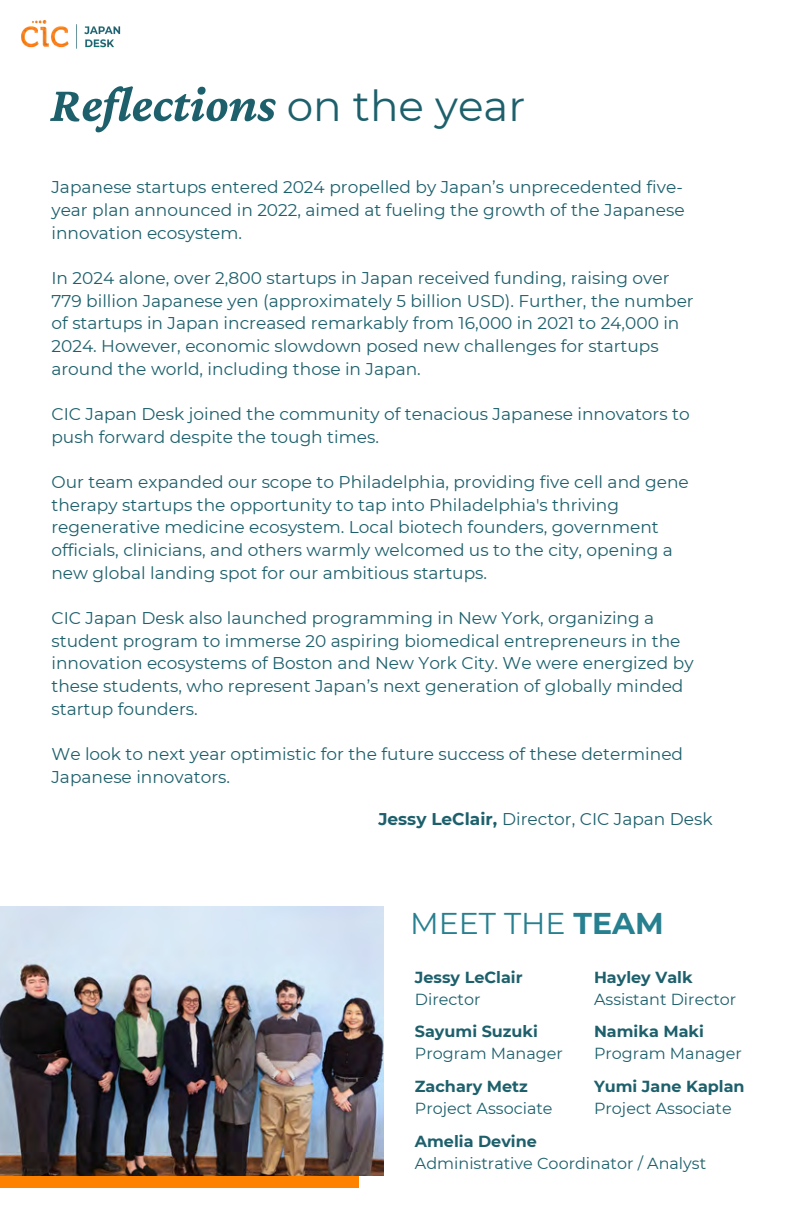
<style>
.page{position:relative;width:792px;height:1224px;background:#fff}
.page>*{position:absolute;margin:0;border:0;box-sizing:border-box;transform-origin:0 0}
.t1{font:italic 700 51px "Crimson Pro";color:#1d606c}
.t2{font:42.2px "Montserrat";color:#1d606c}
.t3{font:30px "Montserrat";color:#278090}
.t4{font:17px/22.6px "Montserrat";color:#1d606c}
.t5{font:16px "Montserrat";color:#1d606c}
.t6{font:700 16px "Montserrat";color:#1d606c}
.s1{font-weight:700}
</style>
<div class="page">
<img style="left:22px;top:21px;width:99px;height:28px">
<div style="left:0;top:1170px;width:359px;height:18px;background:#ff8100"></div>
<img style="left:0;top:907px;width:384px;height:268px">
<p class="t1" style="left:50px;top:75px;width:227px">Reflections</p>
<p class="t2" style="left:287px;top:80px;width:240px">on the year</p>
<p class="t4" style="left:51px;top:176px;width:635px;text-align:justify">Japanese startups entered 2024 propelled by Japan’s unprecedented five&shy;year plan announced in 2022, aimed at fueling the growth of the Japanese innovation ecosystem.</p>
<h1 class="t4" style="left:51px;top:267px;width:644px">In 2024 alone, over 2,800 startups in Japan received funding, raising over 779 billion Japanese yen (approximately 5 billion USD). Further, the number of startups in Japan increased remarkably from 16,000 in 2021 to 24,000 in 2024. However, economic slowdown posed new challenges for startups around the world, including those in Japan.</h1>
<h2 class="t4" style="left:51px;top:403px;width:640px">CIC Japan Desk joined the community of tenacious Japanese innovators to push forward despite the tough times.</h2>
<p class="t4" style="left:51px;top:471px;width:639px">Our team expanded our scope to Philadelphia, providing five cell and gene therapy startups the opportunity to tap into Philadelphia's thriving regenerative medicine ecosystem. Local biotech founders, government officials, clinicians, and others warmly welcomed us to the city, opening a new global landing spot for our ambitious startups.</p>
<p class="t4" style="left:51px;top:607px;width:644px">CIC Japan Desk also launched programming in New York, organizing a student program to immerse 20 aspiring biomedical entrepreneurs in the innovation ecosystems of Boston and New York City. We were energized by these students, who represent Japan’s next generation of globally minded startup founders.</p>
<p class="t4" style="left:51px;top:743px;width:633px">We look to next year optimistic for the future success of these determined<br>Japanese innovators.</p>
<p class="t4" style="left:378px;top:807px;width:336px"><span class="s1">Jessy LeClair,</span> Director, CIC Japan Desk</p>
<p class="t3" style="left:410px;top:905px;width:255px">MEET THE <span class="s1">TEAM</span></p>
<p class="t6" style="left:415px;top:967px;width:109px">Jessy LeClair</p>
<h3 class="t5" style="left:415px;top:989px;width:67px">Director</h3>
<p class="t6" style="left:415px;top:1022px;width:125px">Sayumi Suzuki</p>
<p class="t5" style="left:415px;top:1044px;width:149px">Program Manager</p>
<p class="t6" style="left:415px;top:1076px;width:114px">Zachary Metz</p>
<p class="t5" style="left:415px;top:1098px;width:139px">Project Associate</p>
<p class="t6" style="left:415px;top:1131px;width:124px">Amelia Devine</p>
<p class="t5" style="left:415px;top:1153px;width:293px">Administrative Coordinator / Analyst</p>
<p class="t6" style="left:594px;top:967px;width:100px">Hayley Valk</p>
<p class="t5" style="left:594px;top:989px;width:144px">Assistant Director</p>
<p class="t6" style="left:594px;top:1022px;width:111px">Namika Maki</p>
<p class="t5" style="left:594px;top:1044px;width:149px">Program Manager</p>
<p class="t6" style="left:594px;top:1076px;width:152px">Yumi Jane Kaplan</p>
<p class="t5" style="left:594px;top:1098px;width:139px">Project Associate</p>
</div>
